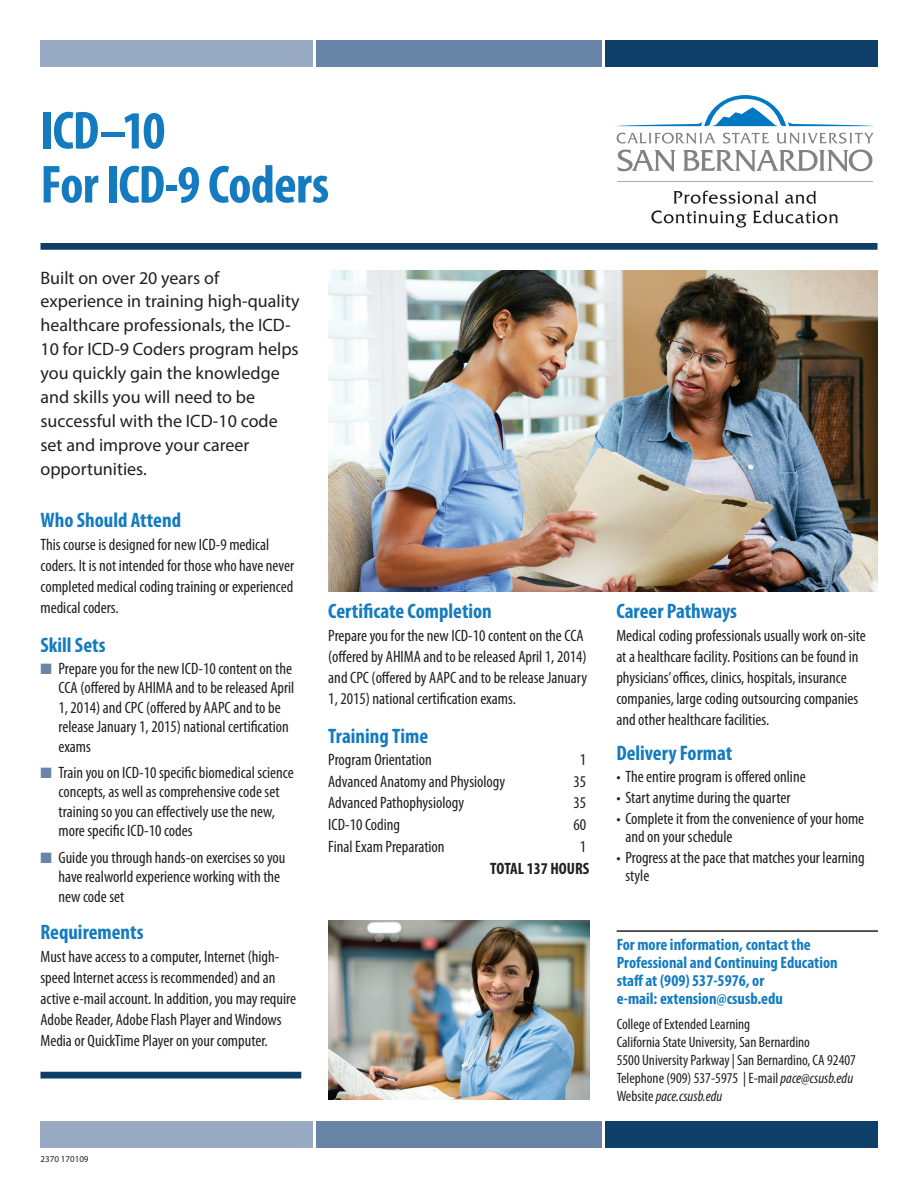
<style>
.page{position:relative;width:918px;height:1188px;background:#fff}
.page>*{position:absolute;margin:0;border:0;box-sizing:border-box;transform-origin:0 0}
.t1{font:700 condensed 54px/54px "Myriad Pro";letter-spacing:-.02em;color:#147bc0}
.t2{font:700 condensed 21px "Myriad Pro";color:#147bc0}
.t3{font:18px/24px "Myriad Pro";color:#231f20}
.t4{font:condensed 16.5px/21px "Myriad Pro";color:#231f20}
.t5{font:700 condensed 16.5px/18px "Myriad Pro";color:#147bc0}
.t6{font:700 condensed 16.5px "Myriad Pro";color:#231f20}
.t7{font:condensed 15px/18px "Myriad Pro";color:#231f20}
.t8{font:9px "Myriad Pro";color:#231f20}
.s1{color:#6884a7}
.s2{font-style:italic}
</style>
<div class="page">
<div style="left:40px;top:40px;width:273px;height:27px;background:#98aac4"></div>
<div style="left:316px;top:40px;width:286px;height:27px;background:#6884a7"></div>
<div style="left:605px;top:40px;width:273px;height:27px;background:#0e3f68"></div>
<div style="left:40px;top:1121px;width:273px;height:27px;background:#98aac4"></div>
<div style="left:316px;top:1121px;width:286px;height:27px;background:#6884a7"></div>
<div style="left:605px;top:1121px;width:273px;height:27px;background:#0e3f68"></div>
<svg style="left:674px;top:191px;width:104px;height:13px"></svg>
<svg style="left:785px;top:191px;width:31px;height:13px"></svg>
<svg style="left:651px;top:210px;width:96px;height:18px"></svg>
<svg style="left:753px;top:210px;width:85px;height:13px"></svg>
<svg style="left:616px;top:95px;width:258px;height:32px"></svg>
<svg style="left:617px;top:133px;width:257px;height:39px"></svg>
<svg style="left:617px;top:181px;width:256px;height:1px"></svg>
<div style="left:40px;top:243px;width:838px;height:7px;background:#0e3f68"></div>
<div style="left:40px;top:1072px;width:261px;height:6px;background:#0e3f68"></div>
<hr style="left:617px;top:930px;width:261px;height:2px;background:#231f20">
<img style="left:328px;top:270px;width:550px;height:322px">
<img style="left:329px;top:921px;width:261px;height:178px">
<h1 class="t1" style="left:40px;top:102px;width:290px">ICD–10<br>For ICD-9 Coders</h1>
<p class="t3" style="left:40px;top:265px;width:261px">Built on over 20 years of experience in training high-quality healthcare professionals, the ICD-<br>10 for ICD-9 Coders program helps you quickly gain the knowledge and skills you will need to be successful with the ICD-10 code set and improve your career opportunities.</p>
<p class="t2" style="left:40px;top:506px;width:142px">Who Should Attend</p>
<p class="t4" style="left:40px;top:534px;width:255px">This course is designed for new ICD-9 medical coders. It is not intended for those who have never completed medical coding training or experienced medical coders.</p>
<p class="t2" style="left:40px;top:632px;width:67px">Skill Sets</p>
<p class="t4" style="left:58px;top:658px;width:237px;line-height:19.5px;text-indent:-18px"><span class="s1">■</span> Prepare you for the new ICD-10 content on the CCA (offered by AHIMA and to be released April 1, 2014) and CPC (offered by AAPC and to be release January 1, 2015) national certification exams</p>
<p class="t4" style="left:58px;top:762px;width:237px;line-height:19.5px;text-indent:-18px"><span class="s1">■</span> Train you on ICD-10 specific biomedical science concepts, as well as comprehensive code set training so you can effectively use the new, more specific ICD-10 codes</p>
<p class="t4" style="left:58px;top:847px;width:229px;line-height:19.5px;text-indent:-18px"><span class="s1">■</span> Guide you through hands-on exercises so you have realworld experience working with the new code set</p>
<p class="t2" style="left:40px;top:919px;width:105px">Requirements</p>
<p class="t4" style="left:40px;top:946px;width:257px">Must have access to a computer, Internet (high&shy;speed Internet access is recommended) and an active e-mail account. In addition, you may require Adobe Reader, Adobe Flash Player and Windows Media or QuickTime Player on your computer.</p>
<p class="t2" style="left:328px;top:598px;width:165px">Certificate Completion</p>
<p class="t4" style="left:328px;top:625px;width:260px">Prepare you for the new ICD-10 content on the CCA (offered by AHIMA and to be released April 1, 2014) and CPC (offered by AAPC and to be release January 1, 2015) national certification exams.</p>
<p class="t2" style="left:328px;top:723px;width:101px">Training Time</p>
<p class="t4" style="left:328px;top:749px;width:105px">Program Orientation</p>
<p class="t4" style="left:580px;top:749px;width:8px">1</p>
<p class="t4" style="left:328px;top:771px;width:178px">Advanced Anatomy and Physiology</p>
<p class="t4" style="left:574px;top:771px;width:14px">35</p>
<p class="t4" style="left:328px;top:792px;width:137px">Advanced Pathophysiology</p>
<p class="t4" style="left:574px;top:792px;width:14px">35</p>
<p class="t4" style="left:328px;top:814px;width:73px">ICD-10 Coding</p>
<p class="t4" style="left:574px;top:814px;width:14px">60</p>
<p class="t4" style="left:328px;top:836px;width:118px">Final Exam Preparation</p>
<p class="t4" style="left:580px;top:836px;width:8px">1</p>
<p class="t6" style="left:490px;top:858px;width:101px">TOTAL 137 HOURS</p>
<p class="t8" style="left:40px;top:1154px;width:50px">2370 170109</p>
<p class="t2" style="left:616px;top:598px;width:122px">Career Pathways</p>
<p class="t4" style="left:616px;top:625px;width:251px">Medical coding professionals usually work on-site at a healthcare facility. Positions can be found in physicians’ offices, clinics, hospitals, insurance companies, large coding outsourcing companies and other healthcare facilities.</p>
<p class="t2" style="left:616px;top:740px;width:117px">Delivery Format</p>
<p class="t4" style="left:616px;top:765px;width:191px">• The entire program is offered online</p>
<p class="t4" style="left:616px;top:786px;width:176px">• Start anytime during the quarter</p>
<p class="t4" style="left:625px;top:809px;width:240px;line-height:18px;text-indent:-9px">• Complete it from the convenience of your home and on your schedule</p>
<p class="t4" style="left:625px;top:848px;width:241px;line-height:18px;text-indent:-9px">• Progress at the pace that matches your learning style</p>
<p class="t5" style="left:617px;top:935px;width:223px">For more information, contact the Professional and Continuing Education staff at (909) 537-5976, or<br>e-mail: extension@csusb.edu</p>
<p class="t7" style="left:617px;top:1014px;width:241px">College of Extended Learning<br>California State University, San Bernardino<br>5500 University Parkway | San Bernardino, CA 92407<br>Telephone (909) 537-5975 | E-mail <span class="s2">pace@csusb.edu </span>Website <span class="s2">pace.csusb.edu</span></p>
</div>
